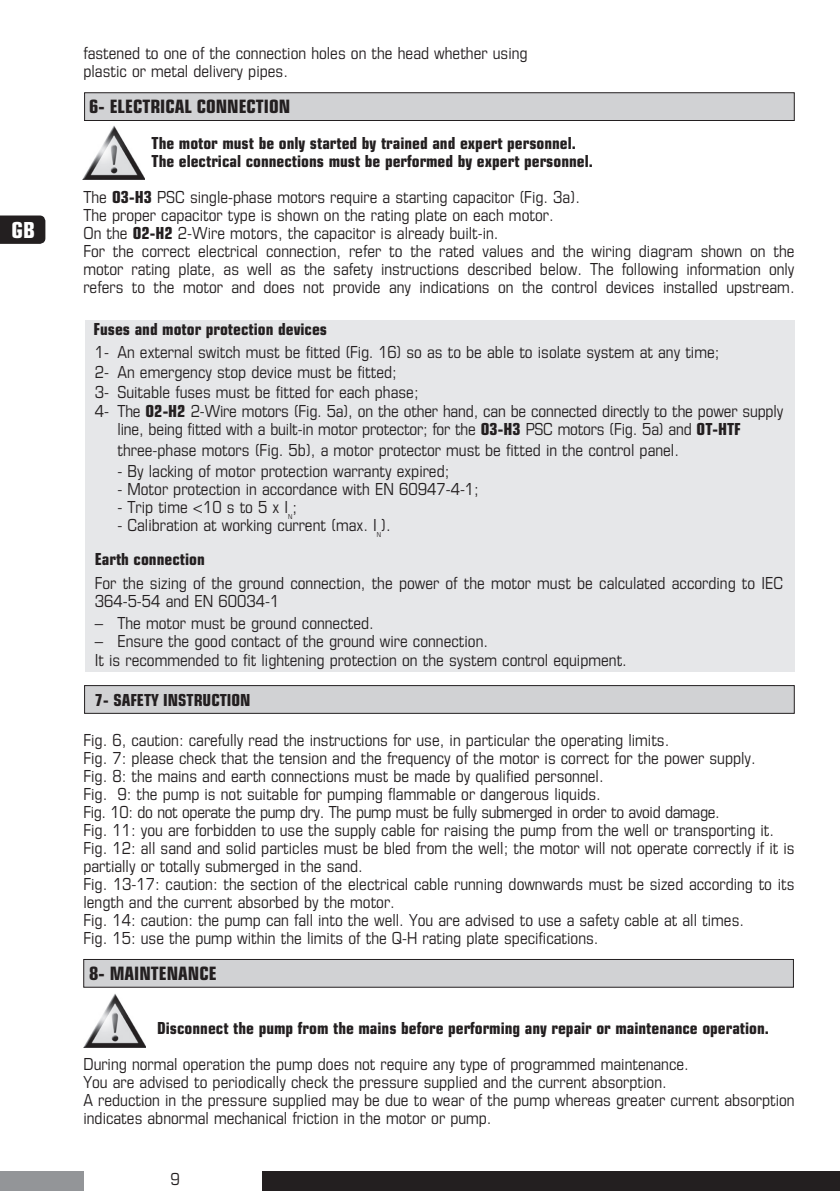
<style>
.page{position:relative;width:840px;height:1191px;background:#fff}
.page>*{position:absolute;margin:0;border:0;box-sizing:border-box;transform-origin:0 0}
.t1{font:800 24px "Eurostile OT Cond";color:#fff}
.t2{font:800 20px "Eurostile OT Cond";color:#231f20}
.t3{font:18px/18px "Eurostile OT Cond";color:#231f20}
.t4{font:800 18px/18px "Eurostile OT Cond";color:#231f20}
.t5{font:7.4px "Eurostile OT Cond";color:#231f20}
.s1{font-weight:800}
</style>
<div class="page">
<div style="left:84px;top:92px;width:710px;height:29px;background:#d1d2d4;border:1px solid #231f20"></div>
<img style="left:83px;top:126px;width:62px;height:54px">
<div style="left:85px;top:320px;width:709px;height:352px;background:#e6e7e9"></div>
<div style="left:84px;top:685px;width:710px;height:28px;background:#d1d2d4;border:1px solid #231f20"></div>
<div style="left:83px;top:959px;width:710px;height:28px;background:#d1d2d4;border:1px solid #231f20"></div>
<img style="left:84px;top:994px;width:62px;height:53px">
<div style="left:0;top:1171px;width:84px;height:20px;background:#939598"></div>
<div style="left:262px;top:1171px;width:577px;height:20px;background:#231f20"></div>
<svg style="left:0;top:215px;width:45px;height:29px"></svg>
<h1 class="t1" style="left:12px;top:216px;width:25px">GB</h1>
<p class="t3" style="left:83px;top:44px;width:445px">fastened to one of the connection holes on the head whether using plastic or metal delivery pipes.</p>
<p class="t2" style="left:89px;top:95px;width:202px">6- ELECTRICAL CONNECTION</p>
<p class="t4" style="left:151px;top:134px;width:442px">The motor must be only started by trained and expert personnel.<br>The electrical connections must be performed by expert personnel.</p>
<p class="t3" style="left:83px;top:188px;width:712px">The <span class="s1">O3-H3</span> PSC single-phase motors require a starting capacitor (Fig. 3a).<br>The proper capacitor type is shown on the rating plate on each motor.<br>On the <span class="s1">O2-H2</span> 2-Wire motors, the capacitor is already built-in.<br>For the correct electrical connection, refer to the rated values and the wiring diagram shown on the motor rating plate, as well as the safety instructions described below. The following information only refers to the motor and does not provide any indications on the control devices installed upstream.</p>
<p class="t4" style="left:94px;top:320px;width:235px">Fuses and motor protection devices</p>
<p class="t3" style="left:95px;top:343px;width:689px;line-height:19.6px">1- An external switch must be fitted (Fig. 16) so as to be able to isolate system at any time;<br>2- An emergency stop device must be fitted;<br>3- Suitable fuses must be fitted for each phase;<br>4- The <span class="s1">O2-H2</span> 2-Wire motors (Fig. 5a), on the other hand, can be connected directly to the power supply</p>
<p class="t3" style="left:117px;top:419px;width:624px;line-height:20.8px">line, being fitted with a built-in motor protector; for the <span class="s1">O3-H3</span> PSC motors (Fig. 5a) and <span class="s1">OT-HTF </span>three-phase motors (Fig. 5b), a motor protector must be fitted in the control panel.</p>
<p class="t3" style="left:117px;top:462px;width:333px">- By lacking of motor protection warranty expired;</p>
<p class="t3" style="left:117px;top:480px;width:363px">- Motor protection in accordance with EN 60947-4-1;</p>
<p class="t3" style="left:117px;top:498px;width:181px">- Trip time &lt;10 s to 5 x I ;</p>
<p class="t5" style="left:288px;top:513px;width:6px">n</p>
<p class="t3" style="left:117px;top:516px;width:275px">- Calibration at working current (max. I ).</p>
<p class="t5" style="left:376px;top:531px;width:6px">n</p>
<p class="t4" style="left:95px;top:550px;width:111px">Earth connection</p>
<p class="t3" style="left:95px;top:574px;width:689px">For the sizing of the ground connection, the power of the motor must be calculated according to IEC<br>364-5-54 and EN 60034-1</p>
<p class="t3" style="left:95px;top:614px;width:280px">– The motor must be ground connected.</p>
<p class="t3" style="left:95px;top:631px;width:533px;line-height:19.6px">– Ensure the good contact of the ground wire connection.<br>It is recommended to fit lightening protection on the system control equipment.</p>
<p class="t4" style="left:95px;top:691px;width:157px">7- SAFETY INSTRUCTION</p>
<p class="t3" style="left:83px;top:731px;width:712px">Fig. 6, caution: carefully read the instructions for use, in particular the operating limits.<br>Fig. 7: please check that the tension and the frequency of the motor is correct for the power supply.<br>Fig. 8: the mains and earth connections must be made by qualified personnel.<br>Fig. 9: the pump is not suitable for pumping flammable or dangerous liquids.<br>Fig. 10: do not operate the pump dry. The pump must be fully submerged in order to avoid damage.<br>Fig. 11: you are forbidden to use the supply cable for raising the pump from the well or transporting it.<br>Fig. 12: all sand and solid particles must be bled from the well; the motor will not operate correctly if it is partially or totally submerged in the sand.<br>Fig. 13-17: caution: the section of the electrical cable running downwards must be sized according to its length and the current absorbed by the motor.<br>Fig. 14: caution: the pump can fall into the well. You are advised to use a safety cable at all times.<br>Fig. 15: use the pump within the limits of the Q-H rating plate specifications.</p>
<p class="t2" style="left:89px;top:962px;width:129px">8- MAINTENANCE</p>
<p class="t4" style="left:157px;top:1019px;width:613px">Disconnect the pump from the mains before performing any repair or maintenance operation.</p>
<p class="t3" style="left:83px;top:1055px;width:712px">During normal operation the pump does not require any type of programmed maintenance.<br>You are advised to periodically check the pressure supplied and the current absorption.<br>A reduction in the pressure supplied may be due to wear of the pump whereas greater current absorption indicates abnormal mechanical friction in the motor or pump.</p>
<p class="t3" style="left:170px;top:1170px;width:11px">9</p>
</div>
